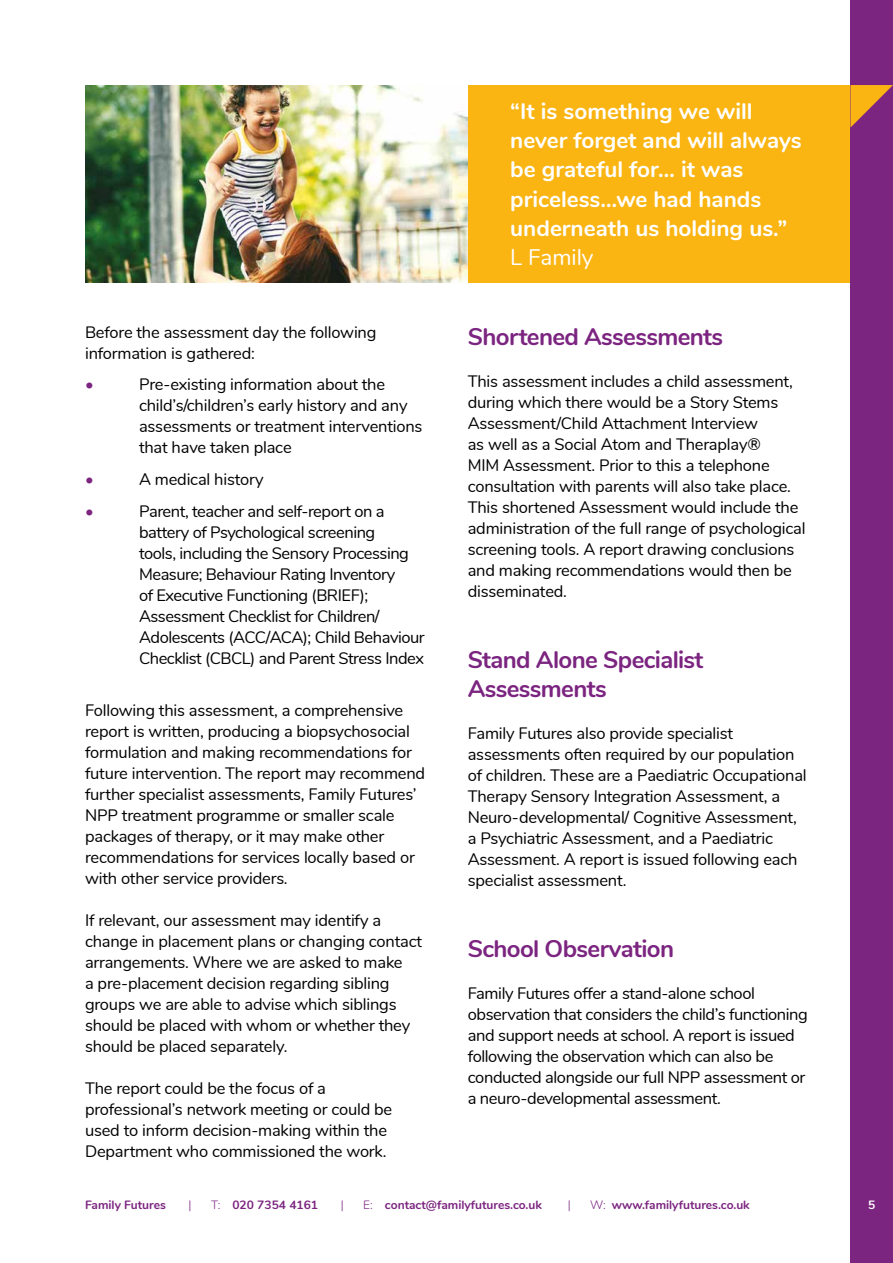
<style>
.page{position:relative;width:893px;height:1263px;background:#fff}
.page>*{position:absolute;margin:0;border:0;box-sizing:border-box;transform-origin:0 0}
.t1{font:700 24px/28.8px "Nunito";letter-spacing:-.025em;color:#7b2480}
.t2{font:700 22.5px/29.2px "Nunito";color:#fff}
.t3{font:22.5px "Nunito";color:#fff}
.t4{font:16.5px/21px "Nunito";letter-spacing:-.01em;color:#000}
.t5{font:16.5px/21px "Nunito";letter-spacing:-.03em;color:#000}
.t6{font:16.5px "Nunito";color:#7b2480}
.t7{font:700 12px "Nunito";color:#7b2480}
.t8{font:300 12px "Nunito";color:#7b2480}
.t9{font:700 12px "Nunito";color:#fff}
.s1{font-weight:300}
</style>
<div class="page">
<div style="left:468px;top:85px;width:382px;height:198px;background:#fab513"></div>
<img style="left:85px;top:85px;width:383px;height:198px">
<div style="left:850px;top:0;width:43px;height:1263px;background:#7b2480"></div>
<svg style="left:850px;top:85px;width:43px;height:43px"></svg>
<p class="t4" style="left:85px;top:321px;width:293px">Before the assessment day the following information is gathered:</p>
<p class="t6" style="left:85px;top:373px;width:10px">•</p>
<p class="t4" style="left:139px;top:373px;width:285px">Pre-existing information about the child’s/children’s early history and any assessments or treatment interventions that have taken place</p>
<p class="t6" style="left:85px;top:467px;width:10px">•</p>
<p class="t4" style="left:139px;top:468px;width:126px">A medical history</p>
<p class="t6" style="left:85px;top:499px;width:10px">•</p>
<p class="t5" style="left:139px;top:499px;width:287px">Parent, teacher and self-report on a battery of Psychological screening<br>tools, including the Sensory Processing Measure; Behaviour Rating Inventory<br>of Executive Functioning (BRIEF); Assessment Checklist for Children/ Adolescents (ACC/ACA); Child Behaviour Checklist (CBCL) and Parent Stress Index</p>
<p class="t4" style="left:85px;top:699px;width:342px">Following this assessment, a comprehensive report is written, producing a biopsychosocial formulation and making recommendations for future intervention. The report may recommend further specialist assessments, Family Futures’ NPP treatment programme or smaller scale packages of therapy, or it may make other recommendations for services locally based or with other service providers.</p>
<p class="t4" style="left:85px;top:909px;width:338px">If relevant, our assessment may identify a change in placement plans or changing contact arrangements. Where we are asked to make<br>a pre-placement decision regarding sibling groups we are able to advise which siblings should be placed with whom or whether they should be placed separately.</p>
<p class="t4" style="left:85px;top:1077px;width:309px">The report could be the focus of a professional’s network meeting or could be used to inform decision-making within the Department who commissioned the work.</p>
<h2 class="t2" style="left:510px;top:95px;width:293px">“It is something we will never forget and will always be grateful for… it was priceless…we had hands underneath us holding us.”</h2>
<h2 class="t3" style="left:510px;top:241px;width:85px">L Family</h2>
<h1 class="t1" style="left:468px;top:321px;width:257px">Shortened Assessments</h1>
<p class="t4" style="left:468px;top:370px;width:339px">This assessment includes a child assessment, during which there would be a Story Stems Assessment/Child Attachment Interview<br>as well as a Social Atom and Theraplay®<br>MIM Assessment. Prior to this a telephone consultation with parents will also take place.<br>This shortened Assessment would include the administration of the full range of psychological screening tools. A report drawing conclusions and making recommendations would then be disseminated.</p>
<h1 class="t1" style="left:468px;top:644px;width:237px">Stand Alone Specialist<br>Assessments</h1>
<p class="t4" style="left:468px;top:722px;width:341px">Family Futures also provide specialist assessments often required by our population of children. These are a Paediatric Occupational Therapy Sensory Integration Assessment, a Neuro-developmental/ Cognitive Assessment, a Psychiatric Assessment, and a Paediatric Assessment. A report is issued following each specialist assessment.</p>
<h1 class="t1" style="left:468px;top:933px;width:208px">School Observation</h1>
<p class="t4" style="left:468px;top:982px;width:342px">Family Futures offer a stand-alone school observation that considers the child’s functioning and support needs at school. A report is issued following the observation which can also be conducted alongside our full NPP assessment or a neuro-developmental assessment.</p>
<p class="t7" style="left:85px;top:1196px;width:82px">Family Futures</p>
<p class="t8" style="left:188px;top:1196px;width:5px">|</p>
<p class="t7" style="left:211px;top:1196px;width:109px"><span class="s1">T:</span> 020 7354 4161</p>
<p class="t8" style="left:341px;top:1196px;width:5px">|</p>
<p class="t7" style="left:363px;top:1196px;width:180px"><span class="s1">E:</span> contact@familyfutures.co.uk</p>
<p class="t8" style="left:568px;top:1196px;width:5px">|</p>
<p class="t7" style="left:590px;top:1196px;width:161px"><span class="s1">W:</span> www.familyfutures.co.uk</p>
<p class="t9" style="left:868px;top:1196px;width:9px">5</p>
</div>
